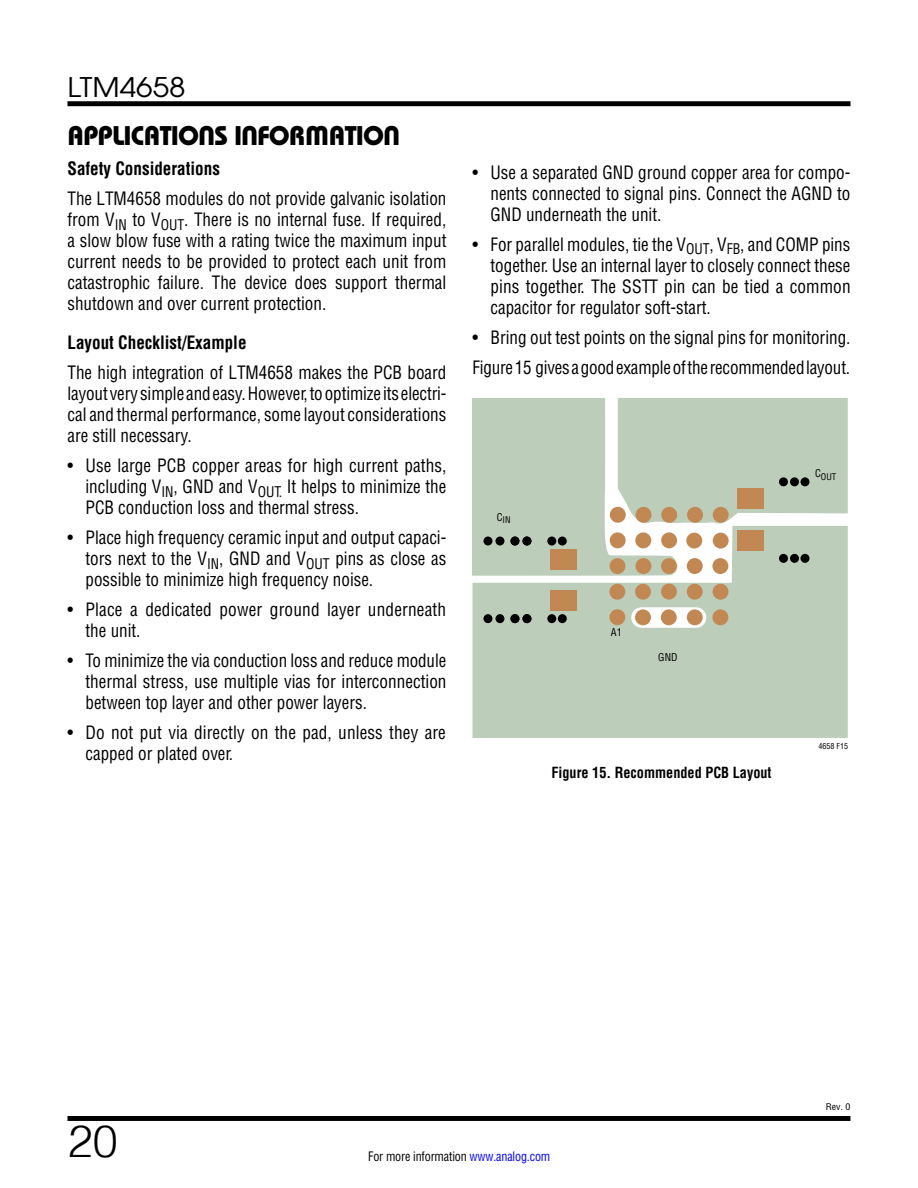
<style>
.page{position:relative;width:918px;height:1188px;background:#fff}
.page>*{position:absolute;margin:0;border:0;box-sizing:border-box;transform-origin:0 0}
.t1{font:300 45px "Helvetica";color:#000}
.t2{font:27px "Linear Bauhaus";letter-spacing:-.02em;color:#000}
.t3{font:27px "Avant Garde";color:#000;scale:1.1 1}
.t4{font:18px/21px "Linear Helv Cond";color:#000;text-align:justify;scale:.95 1}
.t5{font:18px/21px "Linear Helv Cond";color:#000;scale:.96 1}
.t6{font:18px/21px "Linear Helv Cond";color:#000;text-align:justify;scale:.94 1}
.t7{font:700 18px "Linear Helv Cond";color:#000;scale:.95 1}
.t8{font:700 15px "Linear Helv Cond";color:#000;scale:.95 1}
.t9{font:12.75px "Linear Helv Cond";letter-spacing:-.01em;color:#000;scale:.95 1}
.t10{font:10.5px "Linear Helv Cond";color:#000}
.t11{font:9px "Linear Helv Cond";color:#000}
.t12{font:9px "Linear Helv Cond";color:#000;scale:1.1 1}
.t13{font:8.1px "Linear Helv Cond";color:#000}
.s1{color:#00f}
</style>
<div class="page">
<div style="left:68px;top:101px;width:782px;height:5px;background:#000"></div>
<div style="left:68px;top:1116px;width:782px;height:5px;background:#000"></div>
<div style="left:472px;top:576px;width:376px;height:162px;background:#bccdb9"></div>
<div style="left:631px;top:607px;width:75px;height:21px;background:#fff;border-radius:10px"></div>
<div style="left:522px;top:614px;width:9px;height:9px;background:#000;border-radius:50%"></div>
<div style="left:510px;top:614px;width:9px;height:9px;background:#000;border-radius:50%"></div>
<div style="left:495px;top:614px;width:9px;height:9px;background:#000;border-radius:50%"></div>
<div style="left:483px;top:614px;width:9px;height:9px;background:#000;border-radius:50%"></div>
<div style="left:550px;top:590px;width:27px;height:21px;background:#c18853"></div>
<div style="left:558px;top:614px;width:9px;height:9px;background:#000;border-radius:50%"></div>
<div style="left:547px;top:614px;width:9px;height:9px;background:#000;border-radius:50%"></div>
<svg style="left:472px;top:398px;width:376px;height:178px;background:#c1cebb"></svg>
<div style="left:635px;top:532px;width:16px;height:17px;background:#c18853;border-radius:50%"></div>
<div style="left:661px;top:532px;width:16px;height:17px;background:#c18853;border-radius:50%"></div>
<div style="left:610px;top:532px;width:16px;height:17px;background:#c18853;border-radius:50%"></div>
<div style="left:635px;top:558px;width:17px;height:16px;background:#c18853;border-radius:50%"></div>
<div style="left:661px;top:558px;width:16px;height:16px;background:#c18853;border-radius:50%"></div>
<div style="left:609px;top:558px;width:17px;height:16px;background:#c18853;border-radius:50%"></div>
<div style="left:687px;top:507px;width:16px;height:16px;background:#c18853;border-radius:50%"></div>
<div style="left:713px;top:507px;width:16px;height:16px;background:#c18853;border-radius:50%"></div>
<div style="left:686px;top:533px;width:16px;height:16px;background:#c18853;border-radius:50%"></div>
<div style="left:713px;top:533px;width:16px;height:16px;background:#c18853;border-radius:50%"></div>
<div style="left:687px;top:558px;width:16px;height:16px;background:#c18853;border-radius:50%"></div>
<div style="left:712px;top:558px;width:16px;height:16px;background:#c18853;border-radius:50%"></div>
<div style="left:712px;top:584px;width:17px;height:16px;background:#c18853;border-radius:50%"></div>
<div style="left:712px;top:609px;width:16px;height:16px;background:#c18853;border-radius:50%"></div>
<div style="left:635px;top:609px;width:16px;height:17px;background:#c18853;border-radius:50%"></div>
<div style="left:661px;top:609px;width:16px;height:17px;background:#c18853;border-radius:50%"></div>
<div style="left:687px;top:609px;width:16px;height:17px;background:#c18853;border-radius:50%"></div>
<div style="left:609px;top:609px;width:16px;height:16px;background:#c18853;border-radius:50%"></div>
<div style="left:635px;top:584px;width:16px;height:16px;background:#c18853;border-radius:50%"></div>
<div style="left:661px;top:583px;width:16px;height:17px;background:#c18853;border-radius:50%"></div>
<div style="left:609px;top:584px;width:16px;height:16px;background:#c18853;border-radius:50%"></div>
<div style="left:687px;top:584px;width:16px;height:16px;background:#c18853;border-radius:50%"></div>
<div style="left:610px;top:507px;width:16px;height:16px;background:#c18853;border-radius:50%"></div>
<h2 class="t3" style="left:68px;top:70px;width:109px">LTM4658</h2>
<h2 class="t2" style="left:68px;top:119px;width:334px">APPLICATIONS INFORMATION</h2>
<p class="t7" style="left:68px;top:157px;width:162px">Safety Considerations</p>
<p class="t4" style="left:68px;top:188px;width:400px">The LTM4658 modules do not provide galvanic isolation from V<sub>IN</sub> to V<sub>OUT</sub>. There is no internal fuse. If required, a slow blow fuse with a rating twice the maximum input current needs to be provided to protect each unit from catastrophic failure. The device does support thermal shutdown and over current protection.</p>
<p class="t7" style="left:68px;top:331px;width:190px">Layout Checklist/Example</p>
<p class="t4" style="left:67px;top:362px;width:400px">The high integration of LTM4658 makes the PCB board layout very simple and easy. However, to optimize its electri&shy;cal and thermal performance, some layout considerations are still necessary.</p>
<p class="t5" style="left:85px;top:455px;width:378px;text-align:justify;text-indent:-18px">• Use large PCB copper areas for high current paths, including V<sub>IN</sub>, GND and V<sub>OUT.</sub> It helps to minimize the PCB conduction loss and thermal stress.</p>
<p class="t4" style="left:86px;top:527px;width:381px;text-indent:-18px">• Place high frequency ceramic input and output capaci&shy;tors next to the V<sub>IN</sub>, GND and V<sub>OUT</sub> pins as close as possible to minimize high frequency noise.</p>
<p class="t5" style="left:86px;top:599px;width:377px;text-indent:-18px">• Place a dedicated power ground layer underneath the unit.</p>
<p class="t6" style="left:86px;top:650px;width:386px;text-indent:-18px">• To minimize the via conduction loss and reduce module thermal stress, use multiple vias for interconnection between top layer and other power layers.</p>
<p class="t5" style="left:86px;top:722px;width:377px;text-indent:-18px">• Do not put via directly on the pad, unless they are capped or plated over.</p>
<p class="t4" style="left:490px;top:161px;width:380px;text-indent:-18px">• Use a separated GND ground copper area for compo&shy;nents connected to signal pins. Connect the AGND to GND underneath the unit.</p>
<p class="t4" style="left:490px;top:233px;width:381px;text-indent:-18px">• For parallel modules, tie the V<sub>OUT</sub>, V<sub>FB</sub>, and COMP pins together. Use an internal layer to closely connect these pins together. The SSTT pin can be tied a common capacitor for regulator soft-start.</p>
<p class="t4" style="left:472px;top:322px;width:399px;line-height:30px">• Bring out test points on the signal pins for monitoring.<br>Figure 15 gives a good example of the recommended layout.</p>
<p class="t11" style="left:497px;top:515px;width:15px"><sup>C</sup>IN</p>
<p class="t10" style="left:611px;top:626px;width:13px">A1</p>
<p class="t10" style="left:658px;top:650px;width:21px">GND</p>
<p class="t8" style="left:551px;top:763px;width:233px">Figure 15. Recommended PCB Layout</p>
<p class="t11" style="left:815px;top:471px;width:23px"><sup>C</sup>OUT</p>
<p class="t13" style="left:818px;top:741px;width:31px">4658 F15</p>
<p class="t12" style="left:826px;top:1102px;width:24px">Rev. 0</p>
<h1 class="t1" style="left:68px;top:1103px;width:52px">20</h1>
<p class="t9" style="left:368px;top:1148px;width:193px">For more information <span class="s1">www.analog.com</span></p>
</div>
